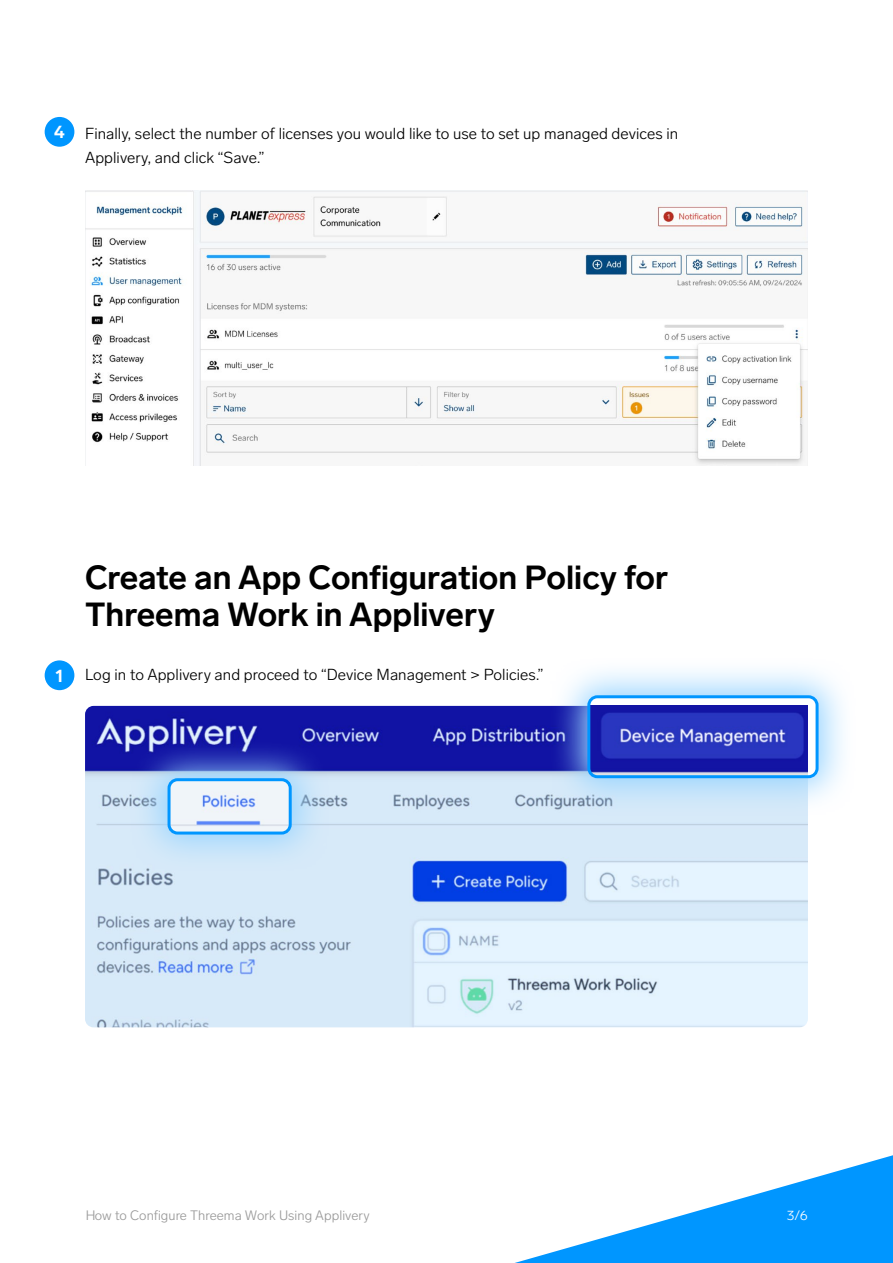
<style>
.page{position:relative;width:893px;height:1263px;background:#fff}
.page>*{position:absolute;margin:0;border:0;box-sizing:border-box;transform-origin:0 0}
.t1{font:700 33px/37.5px "Lab Grotesque";color:#000}
.t2{font:700 18px "Lab Grotesque";color:#fff}
.t3{font:300 15.75px/24px "Lab Grotesque";letter-spacing:.005em;color:#000}
.t4{font:300 13.5px "Lab Grotesque";letter-spacing:.005em;color:#999}
.t5{font:300 13.5px "Lab Grotesque";color:#fff}
.s1{font-weight:700;font-size:18px;color:#fff}
</style>
<div class="page">
<svg style="left:515px;top:1155px;width:378px;height:108px"></svg>
<div style="left:45px;top:660px;width:29px;height:30px;background:#0096ff;border-radius:50%"></div>
<div style="left:45px;top:117px;width:29px;height:30px;background:#0096ff;border-radius:50%"></div>
<img style="left:85px;top:191px;width:723px;height:274px">
<img style="left:85px;top:706px;width:723px;height:321px">
<svg style="left:550px;top:670px;width:293px;height:146px"></svg>
<div style="left:589px;top:697px;width:228px;height:80px;background:#fff;border-radius:9px"></div>
<img style="left:589px;top:706px;width:219px;height:71px">
<div style="left:587px;top:695px;width:232px;height:83px;border:3px solid #0096ff;border-radius:9px"></div>
<svg style="left:130px;top:741px;width:199px;height:131px;background:#94aae1"></svg>
<img style="left:169px;top:780px;width:121px;height:53px">
<div style="left:168px;top:778px;width:124px;height:56px;border:3px solid #0096ff;border-radius:9px"></div>
<p class="t2" style="left:54px;top:121px;width:12px">4</p>
<p class="t3" style="left:85px;top:121px;width:595px">Finally, select the number of licenses you would like to use to set up managed devices in<br>Applivery, and click “Save.”</p>
<h1 class="t1" style="left:85px;top:558px;width:585px">Create an App Configuration Policy for<br>Threema Work in Applivery</h1>
<p class="t3" style="left:55px;top:662px;width:489px"><span class="s1">1</span> Log in to Applivery and proceed to “Device Management &gt; Policies.”</p>
<p class="t4" style="left:85px;top:1208px;width:286px">How to Configure Threema Work Using Applivery</p>
<p class="t5" style="left:787px;top:1208px;width:23px">3/6</p>
</div>
